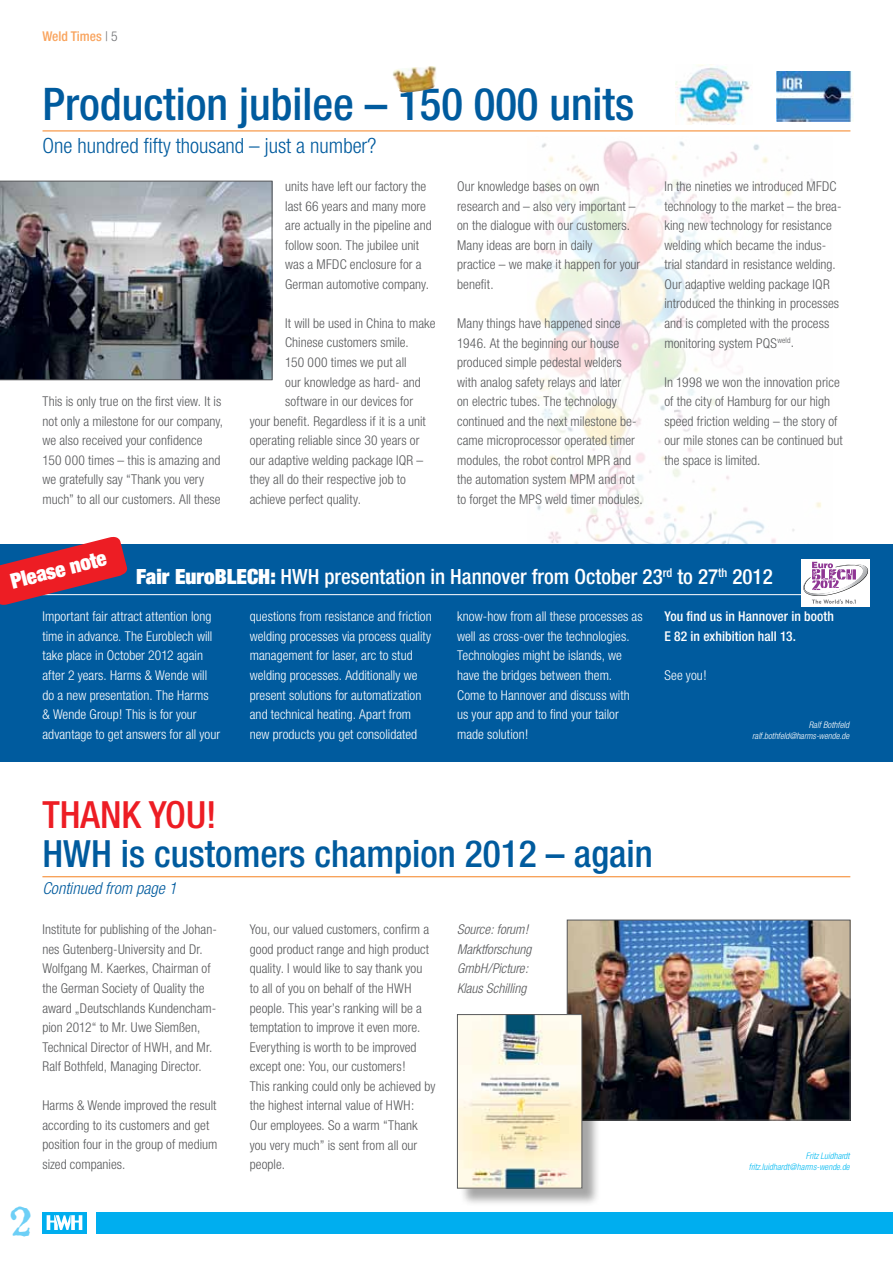
<style>
.page{position:relative;width:893px;height:1263px;background:#fff}
.page>*{position:absolute;margin:0;border:0;box-sizing:border-box;transform-origin:0 0}
.t1{font:500 condensed 45px "Helvetica Neue";color:#005b9e}
.t2{font:39px "Attic";color:#6dcff6}
.t3{font:500 condensed 37.5px "Helvetica Neue";color:#005b9e}
.t4{font:500 condensed 37.5px "Helvetica Neue";color:#ed1d24}
.t5{font:900 expanded 21.3px "Helvetica Neue";color:#fff}
.t6{font:500 condensed 21px "Helvetica Neue";color:#fff}
.t7{font:300 condensed 21px "Helvetica Neue";color:#005b9e}
.t8{font:italic 300 condensed 16.5px "Helvetica Neue";color:#005b9e}
.t9{font:300 condensed 13.5px/19.5px "Helvetica Neue";letter-spacing:.005em;color:#58595b}
.t10{font:300 condensed 13.5px/19.5px "Helvetica Neue";letter-spacing:.005em;color:#fff}
.t11{font:italic 300 condensed 13.5px/19.5px "Helvetica Neue";color:#58595b}
.t12{font:500 condensed 13.5px/19.5px "Helvetica Neue";letter-spacing:.01em;color:#fff}
.t13{font:500 condensed 13.5px "Helvetica Neue";color:#f9a45e}
.t14{font:italic 300 condensed 9px/10.8px "Helvetica Neue";letter-spacing:.01em;color:#00b9f1;text-align:right}
.t15{font:italic 300 condensed 9px/10.8px "Helvetica Neue";color:#fff;text-align:right}
.s1{font-weight:300;color:#6d6e71}
.s2{font-weight:900;font-stretch:expanded}
</style>
<div class="page">
<div style="left:97px;top:1212px;width:796px;height:21px;background:#00aeef"></div>
<div style="left:43px;top:1212px;width:44px;height:21px;background:#00aeef"></div>
<svg style="left:47px;top:1215px;width:35px;height:15px"></svg>
<img style="left:535px;top:141px;width:286px;height:403px">
<img style="left:0;top:181px;width:272px;height:199px">
<div style="left:0;top:544px;width:893px;height:217px;background:#005b9e"></div>
<hr style="left:43px;top:594px;width:807px;height:1px;background:#fff">
<svg style="left:0;top:536px;width:128px;height:69px"></svg>
<div style="left:801px;top:559px;width:69px;height:48px;background:#fff"></div>
<svg style="left:803px;top:561px;width:66px;height:43px"></svg>
<img style="left:776px;top:71px;width:77px;height:50px">
<img style="left:675px;top:65px;width:77px;height:60px">
<hr style="left:43px;top:131px;width:807px;height:1px;background:#f58220">
<img style="left:393px;top:66px;width:43px;height:26px">
<hr style="left:42px;top:876px;width:808px;height:1px;background:#f58220">
<img style="left:569px;top:922px;width:279px;height:196px">
<div style="left:567px;top:920px;width:283px;height:200px;border:1px solid #58595b"></div>
<div style="left:459px;top:1016px;width:142px;height:191px;background:#000;opacity:.35"></div>
<img style="left:459px;top:1016px;width:121px;height:170px">
<div style="left:457px;top:1014px;width:125px;height:174px;border:1px solid #58595b"></div>
<p class="t13" style="left:43px;top:28px;width:77px">Weld Times <span class="s1">| 5</span></p>
<h1 class="t1" style="left:43px;top:78px;width:593px">Production jubilee – 150 000 units</h1>
<h3 class="t7" style="left:43px;top:134px;width:335px">One hundred fifty thousand – just a number?</h3>
<p class="t9" style="left:43px;top:391px;width:182px">This is only true on the first view. It is not only a milestone for our company, we also received your confidence 150 000 times – this is amazing and we gratefully say “Thank you very much” to all our customers. All these</p>
<p class="t9" style="left:285px;top:176px;width:148px">units have left our factory the last 66 years and many more are actually in the pipeline and follow soon. The jubilee unit was a MFDC enclosure for a<br>German automotive company.</p>
<p class="t9" style="left:285px;top:313px;width:152px">It will be used in China to make</p>
<p class="t9" style="left:285px;top:333px;width:125px">Chinese customers smile.</p>
<p class="t9" style="left:285px;top:352px;width:123px">150 000 times we put all</p>
<p class="t9" style="left:285px;top:372px;width:137px">our knowledge as hard- and</p>
<p class="t9" style="left:285px;top:391px;width:129px">software in our devices for</p>
<p class="t9" style="left:250px;top:411px;width:178px">your benefit. Regardless if it is a unit</p>
<p class="t9" style="left:250px;top:431px;width:171px">operating reliable since 30 years or</p>
<p class="t9" style="left:250px;top:450px;width:175px">our adaptive welding package IQR –</p>
<p class="t9" style="left:250px;top:470px;width:158px">they all do their respective job to</p>
<p class="t9" style="left:250px;top:489px;width:113px">achieve perfect quality.</p>
<p class="t9" style="left:457px;top:176px;width:185px">Our knowledge bases on own research and – also very important – on the dialogue with our customers.<br>Many ideas are born in daily<br>practice – we make it happen for your benefit.</p>
<p class="t9" style="left:457px;top:313px;width:187px">Many things have happened since 1946. At the beginning our house produced simple pedestal welders with analog safety relays and later<br>on electric tubes. The technology continued and the next milestone be&shy;came microprocessor operated timer modules, the robot control MPR and the automation system MPM and not to forget the MPS weld timer modules.</p>
<p class="t9" style="left:664px;top:176px;width:179px">In the nineties we introduced MFDC technology to the market – the brea&shy;king new technology for resistance welding which became the indus&shy;trial standard in resistance welding.<br>Our adaptive welding package IQR introduced the thinking in processes and is completed with the process monitoring system PQS<sup>weld</sup>.</p>
<p class="t9" style="left:664px;top:372px;width:180px">In 1998 we won the innovation price of the city of Hamburg for our high speed friction welding – the story of our mile stones can be continued but the space is limited.</p>
<h3 class="t5" style="left:8px;top:568px;width:100px;rotate:-14deg">Please note</h3>
<h3 class="t6" style="left:136px;top:564px;width:638px"><span class="s2">Fair EuroBLECH:</span> HWH presentation in Hannover from October 23<sup>rd</sup> to 27<sup>th</sup> 2012</h3>
<p class="t10" style="left:43px;top:607px;width:179px">Important fair attract attention long time in advance. The Euroblech will take place in October 2012 again after 2 years. Harms &amp; Wende will do a new presentation. The Harms<br>&amp; Wende Group! This is for your advantage to get answers for all your</p>
<p class="t10" style="left:250px;top:607px;width:183px">questions from resistance and friction welding processes via process quality management for laser, arc to stud welding processes. Additionally we present solutions for automatization and technical heating. Apart from new products you get consolidated</p>
<p class="t10" style="left:457px;top:607px;width:187px">know-how from all these processes as well as cross-over the technologies.<br>Technologies might be islands, we have the bridges between them.<br>Come to Hannover and discuss with us your app and to find your tailor made solution!</p>
<p class="t12" style="left:664px;top:607px;width:171px">You find us in Hannover in booth<br>E 82 in exhibition hall 13.</p>
<p class="t10" style="left:664px;top:665px;width:44px">See you!</p>
<p class="t15" style="left:752px;top:719px;width:99px">Ralf Bothfeld ralf.bothfeld@harms-wende.de</p>
<h3 class="t4" style="left:42px;top:792px;width:176px">THANK YOU!</h3>
<h3 class="t3" style="left:42px;top:831px;width:612px">HWH is customers champion 2012 – again</h3>
<p class="t8" style="left:42px;top:878px;width:136px">Continued from page 1</p>
<p class="t9" style="left:42px;top:920px;width:176px">Institute for publishing of the Johan&shy;nes Gutenberg-University and Dr.<br>Wolfgang M. Kaerkes, Chairman of the German Society of Quality the award „Deutschlands Kundencham&shy;pion 2012“ to Mr. Uwe Siemßen, Technical Director of HWH, and Mr.<br>Ralf Bothfeld, Managing Director.</p>
<p class="t9" style="left:42px;top:1096px;width:176px">Harms &amp; Wende improved the result according to its customers and get position four in the group of medium sized companies.</p>
<p class="t9" style="left:250px;top:920px;width:187px">You, our valued customers, confirm a good product range and high product quality. I would like to say thank you<br>to all of you on behalf of the HWH people. This year’s ranking will be a temptation to improve it even more.<br>Everything is worth to be improved except one: You, our customers!<br>This ranking could only be achieved by the highest internal value of HWH:<br>Our employees. So a warm “Thank you very much” is sent from all our people.</p>
<p class="t11" style="left:457px;top:920px;width:76px">Source: forum!<br>Marktforschung<br>GmbH/Picture:<br>Klaus Schilling</p>
<h2 class="t2" style="left:9px;top:1193px;width:25px">2</h2>
<p class="t14" style="left:749px;top:1150px;width:102px">Fritz Luidhardt fritz.luidhardt@harms-wende.de</p>
</div>
